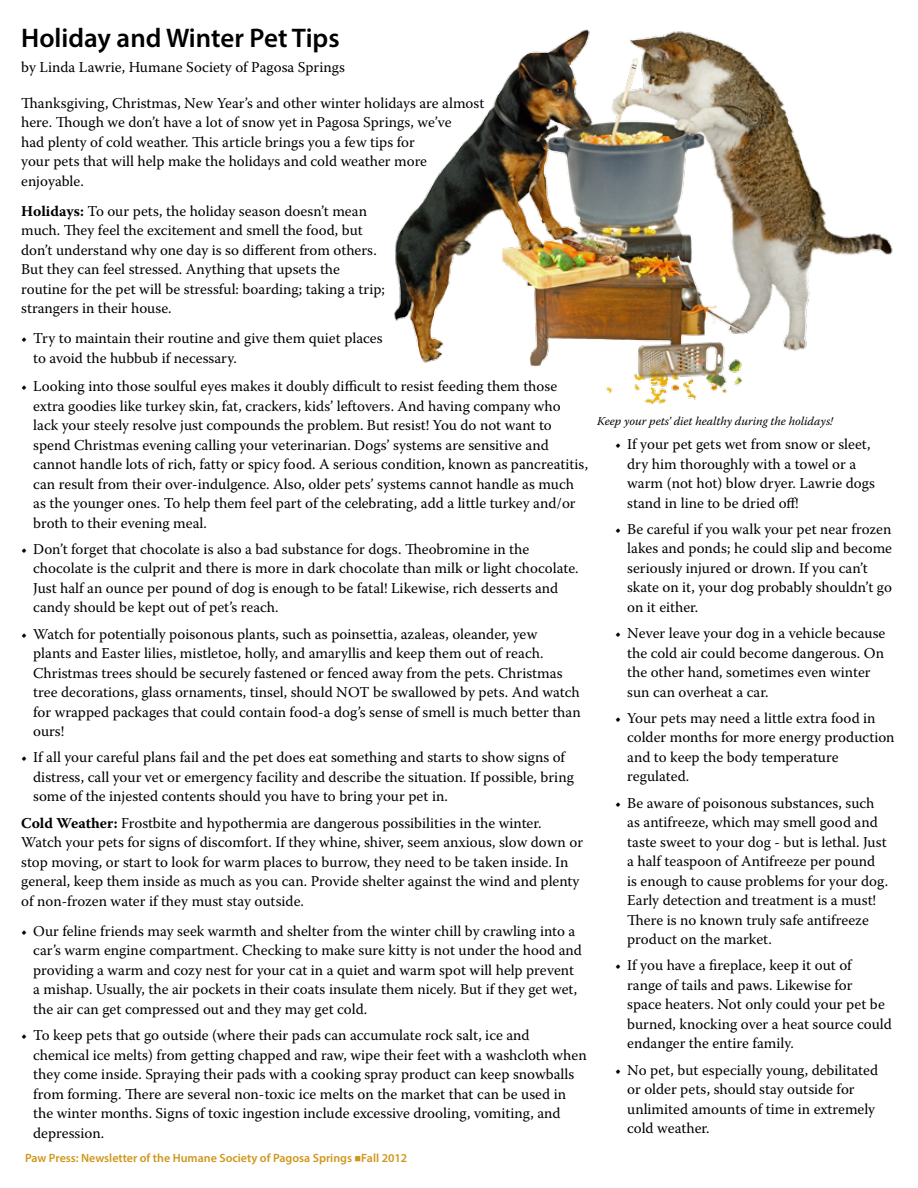
<style>
.page{position:relative;width:918px;height:1188px;background:#fff}
.page>*{position:absolute;margin:0;border:0;box-sizing:border-box;transform-origin:0 0}
.t1{font:600 27px "Myriad Pro";color:#000}
.t2{font:15px/19.5px "Warnock Pro";color:#000}
.t3{font:600 12px "Myriad Pro";color:#cf971c}
.t4{font:italic 12px "Warnock Pro";color:#000}
.s1{font-weight:700}
</style>
<div class="page">
<img style="left:394px;top:29px;width:499px;height:376px">
<h1 class="t1" style="left:21px;top:21px;width:320px">Holiday and Winter Pet Tips</h1>
<p class="t2" style="left:21px;top:57px;width:325px">by Linda Lawrie, Humane Society of Pagosa Springs</p>
<p class="t2" style="left:21px;top:93px;width:465px">Thanksgiving, Christmas, New Year’s and other winter holidays are almost here. Though we don’t have a lot of snow yet in Pagosa Springs, we’ve<br>had plenty of cold weather. This article brings you a few tips for<br>your pets that will help make the holidays and cold weather more enjoyable.</p>
<p class="t2" style="left:21px;top:201px;width:365px"><span class="s1">Holidays:</span> To our pets, the holiday season doesn’t mean much. They feel the excitement and smell the food, but don’t understand why one day is so different from others.<br>But they can feel stressed. Anything that upsets the routine for the pet will be stressful: boarding; taking a trip; strangers in their house.</p>
<p class="t2" style="left:33px;top:328px;width:351px;text-indent:-12px">• Try to maintain their routine and give them quiet places to avoid the hubbub if necessary.</p>
<p class="t2" style="left:33px;top:376px;width:556px;text-indent:-12px">• Looking into those soulful eyes makes it doubly difficult to resist feeding them those extra goodies like turkey skin, fat, crackers, kids’ leftovers. And having company who lack your steely resolve just compounds the problem. But resist! You do not want to spend Christmas evening calling your veterinarian. Dogs’ systems are sensitive and cannot handle lots of rich, fatty or spicy food. A serious condition, known as pancreatitis, can result from their over-indulgence. Also, older pets’ systems cannot handle as much as the younger ones. To help them feel part of the celebrating, add a little turkey and/or broth to their evening meal.</p>
<p class="t2" style="left:33px;top:539px;width:547px;text-indent:-12px">• Don’t forget that chocolate is also a bad substance for dogs. Theobromine in the chocolate is the culprit and there is more in dark chocolate than milk or light chocolate.<br>Just half an ounce per pound of dog is enough to be fatal! Likewise, rich desserts and candy should be kept out of pet’s reach.</p>
<p class="t2" style="left:33px;top:624px;width:549px;text-indent:-12px">• Watch for potentially poisonous plants, such as poinsettia, azaleas, oleander, yew<br>plants and Easter lilies, mistletoe, holly, and amaryllis and keep them out of reach.<br>Christmas trees should be securely fastened or fenced away from the pets. Christmas tree decorations, glass ornaments, tinsel, should NOT be swallowed by pets. And watch for wrapped packages that could contain food-a dog’s sense of smell is much better than ours!</p>
<p class="t2" style="left:33px;top:748px;width:542px;text-indent:-12px">• If all your careful plans fail and the pet does eat something and starts to show signs of distress, call your vet or emergency facility and describe the situation. If possible, bring some of the injested contents should you have to bring your pet in.</p>
<p class="t2" style="left:21px;top:813px;width:563px"><span class="s1">Cold Weather:</span> Frostbite and hypothermia are dangerous possibilities in the winter.<br>Watch your pets for signs of discomfort. If they whine, shiver, seem anxious, slow down or stop moving, or start to look for warm places to burrow, they need to be taken inside. In general, keep them inside as much as you can. Provide shelter against the wind and plenty of non-frozen water if they must stay outside.</p>
<p class="t2" style="left:33px;top:921px;width:550px;text-indent:-12px">• Our feline friends may seek warmth and shelter from the winter chill by crawling into a car’s warm engine compartment. Checking to make sure kitty is not under the hood and providing a warm and cozy nest for your cat in a quiet and warm spot will help prevent a mishap. Usually, the air pockets in their coats insulate them nicely. But if they get wet, the air can get compressed out and they may get cold.</p>
<p class="t2" style="left:33px;top:1025px;width:555px;text-indent:-12px">• To keep pets that go outside (where their pads can accumulate rock salt, ice and chemical ice melts) from getting chapped and raw, wipe their feet with a washcloth when they come inside. Spraying their pads with a cooking spray product can keep snowballs from forming. There are several non-toxic ice melts on the market that can be used in the winter months. Signs of toxic ingestion include excessive drooling, vomiting, and depression.</p>
<p class="t3" style="left:25px;top:1151px;width:384px">Paw Press: Newsletter of the Humane Society of Pagosa Springs ■Fall 2012</p>
<p class="t4" style="left:597px;top:414px;width:237px">Keep your pets’ diet healthy during the holidays!</p>
<p class="t2" style="left:627px;top:434px;width:249px;text-indent:-12px">• If your pet gets wet from snow or sleet, dry him thoroughly with a towel or a warm (not hot) blow dryer. Lawrie dogs stand in line to be dried off!</p>
<p class="t2" style="left:627px;top:519px;width:266px;text-indent:-12px">• Be careful if you walk your pet near frozen lakes and ponds; he could slip and become seriously injured or drown. If you can’t skate on it, your dog probably shouldn’t go on it either.</p>
<p class="t2" style="left:627px;top:623px;width:260px;text-indent:-12px">• Never leave your dog in a vehicle because the cold air could become dangerous. On the other hand, sometimes even winter sun can overheat a car.</p>
<p class="t2" style="left:627px;top:708px;width:269px;text-indent:-12px">• Your pets may need a little extra food in colder months for more energy production and to keep the body temperature regulated.</p>
<p class="t2" style="left:627px;top:793px;width:262px;text-indent:-12px">• Be aware of poisonous substances, such as antifreeze, which may smell good and taste sweet to your dog - but is lethal. Just a half teaspoon of Antifreeze per pound is enough to cause problems for your dog.<br>Early detection and treatment is a must!<br>There is no known truly safe antifreeze product on the market.</p>
<p class="t2" style="left:627px;top:956px;width:266px;text-indent:-12px">• If you have a fireplace, keep it out of<br>range of tails and paws. Likewise for<br>space heaters. Not only could your pet be burned, knocking over a heat source could endanger the entire family.</p>
<p class="t2" style="left:627px;top:1060px;width:252px;text-indent:-12px">• No pet, but especially young, debilitated or older pets, should stay outside for unlimited amounts of time in extremely cold weather.</p>
</div>
